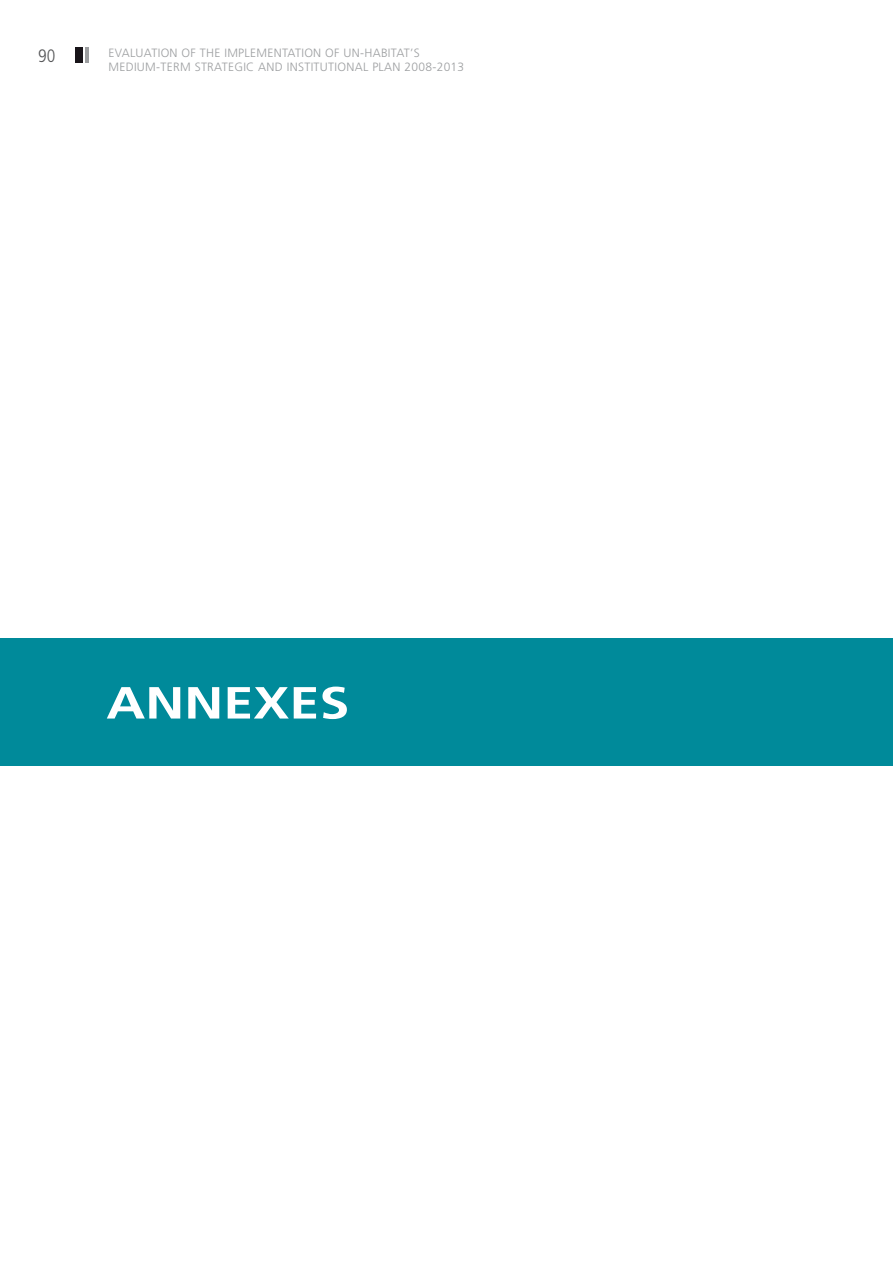
<style>
.page{position:relative;width:893px;height:1263px;background:#fff}
.page>*{position:absolute;margin:0;border:0;box-sizing:border-box;transform-origin:0 0}
.t1{font:700 45px "Frutiger LT Std";color:#fff;scale:1.2 1}
.t2{font:300 condensed 18px "Frutiger LT Std";color:#555658}
.t3{font:300 12px/14.4px "Frutiger LT Std";letter-spacing:.025em;color:#9c9ea0}
</style>
<div class="page">
<div style="left:75px;top:48px;width:7px;height:15px;background:#181419"></div>
<hr style="left:85px;top:48px;width:3px;height:15px;background:#9c9ea0">
<div style="left:0;top:638px;width:893px;height:127px;background:#008a9a"></div>
<h2 class="t2" style="left:38px;top:46px;width:19px">90</h2>
<p class="t3" style="left:108px;top:45px;width:357px">EVALUATION OF THE IMPLEMENTATION OF UN-HABITAT’S<br>ME DIUM-TE RM STRATEGIC AND INSTITUTIONAL PLAN 2008-2013</p>
<h1 class="t1" style="left:106px;top:676px;width:204px">ANNEXES</h1>
</div>
